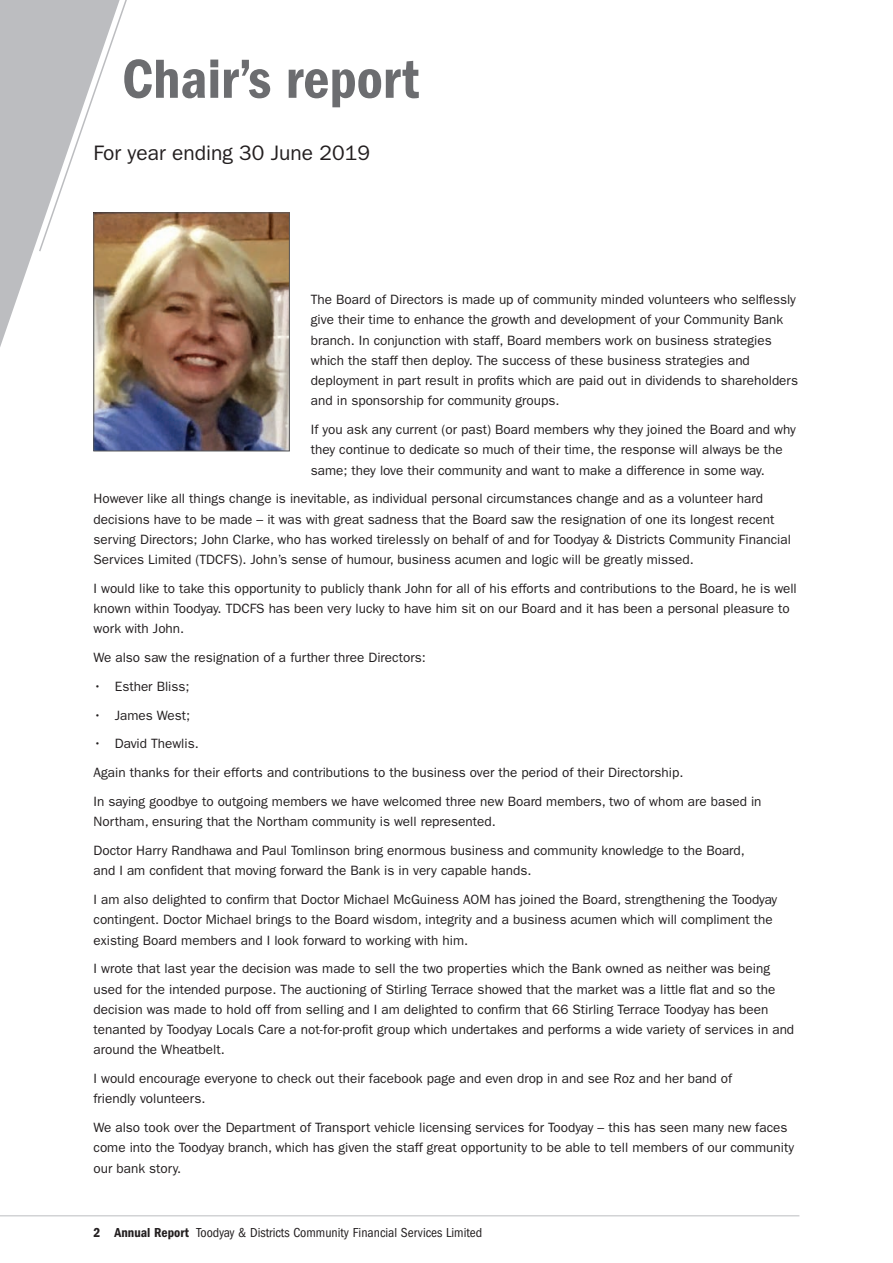
<style>
.page{position:relative;width:893px;height:1263px;background:#fff}
.page>*{position:absolute;margin:0;border:0;box-sizing:border-box;transform-origin:0 0}
.t1{font:600 condensed 57px "Franklin Gothic";color:#6c6d70}
.t2{font:21px "Franklin Gothic";color:#231f20}
.t3{font:13.5px/20.2px "Franklin Gothic";color:#231f20}
.t4{font:condensed 13.5px "Franklin Gothic";color:#231f20}
.s1{font-weight:600}
</style>
<div class="page">
<hr style="left:0;top:1215px;width:799px;height:1px;background:#bcbdc0">
<svg style="left:0;top:0;width:94px;height:409px"></svg>
<svg style="left:38px;top:0;width:93px;height:253px"></svg>
<img style="left:96px;top:215px;width:192px;height:234px">
<div style="left:94px;top:213px;width:196px;height:238px;border:1px solid #57585a"></div>
<h1 class="t1" style="left:122px;top:46px;width:298px">Chair’s report</h1>
<h2 class="t2" style="left:94px;top:141px;width:278px">For year ending 30 June 2019</h2>
<p class="t3" style="left:311px;top:289px;width:489px">The Board of Directors is made up of community minded volunteers who selflessly give their time to enhance the growth and development of your Community Bank branch. In conjunction with staff, Board members work on business strategies which the staff then deploy. The success of these business strategies and deployment in part result in profits which are paid out in dividends to shareholders and in sponsorship for community groups.</p>
<p class="t3" style="left:311px;top:419px;width:486px">If you ask any current (or past) Board members why they joined the Board and why they continue to dedicate so much of their time, the response will always be the same; they love their community and want to make a difference in some way.</p>
<p class="t3" style="left:94px;top:489px;width:699px">However like all things change is inevitable, as individual personal circumstances change and as a volunteer hard decisions have to be made – it was with great sadness that the Board saw the resignation of one its longest recent serving Directors; John Clarke, who has worked tirelessly on behalf of and for Toodyay &amp; Districts Community Financial Services Limited (TDCFS). John’s sense of humour, business acumen and logic will be greatly missed.</p>
<p class="t3" style="left:94px;top:578px;width:705px">I would like to take this opportunity to publicly thank John for all of his efforts and contributions to the Board, he is well known within Toodyay. TDCFS has been very lucky to have him sit on our Board and it has been a personal pleasure to work with John.</p>
<p class="t3" style="left:94px;top:647px;width:334px">We also saw the resignation of a further three Directors:</p>
<p class="t3" style="left:94px;top:676px;width:98px">• Esther Bliss;</p>
<p class="t3" style="left:94px;top:705px;width:98px">• James West;</p>
<p class="t3" style="left:94px;top:729px;width:669px;line-height:28.8px">• David Thewlis.<br>Again thanks for their efforts and contributions to the business over the period of their Directorship.<br>In saying goodbye to outgoing members we have welcomed three new Board members, two of whom are based in</p>
<p class="t3" style="left:94px;top:807px;width:653px;line-height:28.8px">Northam, ensuring that the Northam community is well represented.<br>Doctor Harry Randhawa and Paul Tomlinson bring enormous business and community knowledge to the Board,</p>
<p class="t3" style="left:94px;top:856px;width:685px;line-height:28.8px">and I am confident that moving forward the Bank is in very capable hands.<br>I am also delighted to confirm that Doctor Michael McGuiness AOM has joined the Board, strengthening the Toodyay</p>
<p class="t3" style="left:94px;top:910px;width:681px">contingent. Doctor Michael brings to the Board wisdom, integrity and a business acumen which will compliment the existing Board members and I look forward to working with him.</p>
<p class="t3" style="left:94px;top:959px;width:702px">I wrote that last year the decision was made to sell the two properties which the Bank owned as neither was being used for the intended purpose. The auctioning of Stirling Terrace showed that the market was a little flat and so the decision was made to hold off from selling and I am delighted to confirm that 66 Stirling Terrace Toodyay has been tenanted by Toodyay Locals Care a not-for-profit group which undertakes and performs a wide variety of services in and around the Wheatbelt.</p>
<p class="t3" style="left:94px;top:1068px;width:640px">I would encourage everyone to check out their facebook page and even drop in and see Roz and her band of friendly volunteers.</p>
<p class="t3" style="left:94px;top:1117px;width:702px">We also took over the Department of Transport vehicle licensing services for Toodyay – this has seen many new faces come into the Toodyay branch, which has given the staff great opportunity to be able to tell members of our community our bank story.</p>
<p class="t4" style="left:94px;top:1225px;width:390px"><span class="s1">2 Annual Report</span> Toodyay &amp; Districts Community Financial Services Limited</p>
</div>
